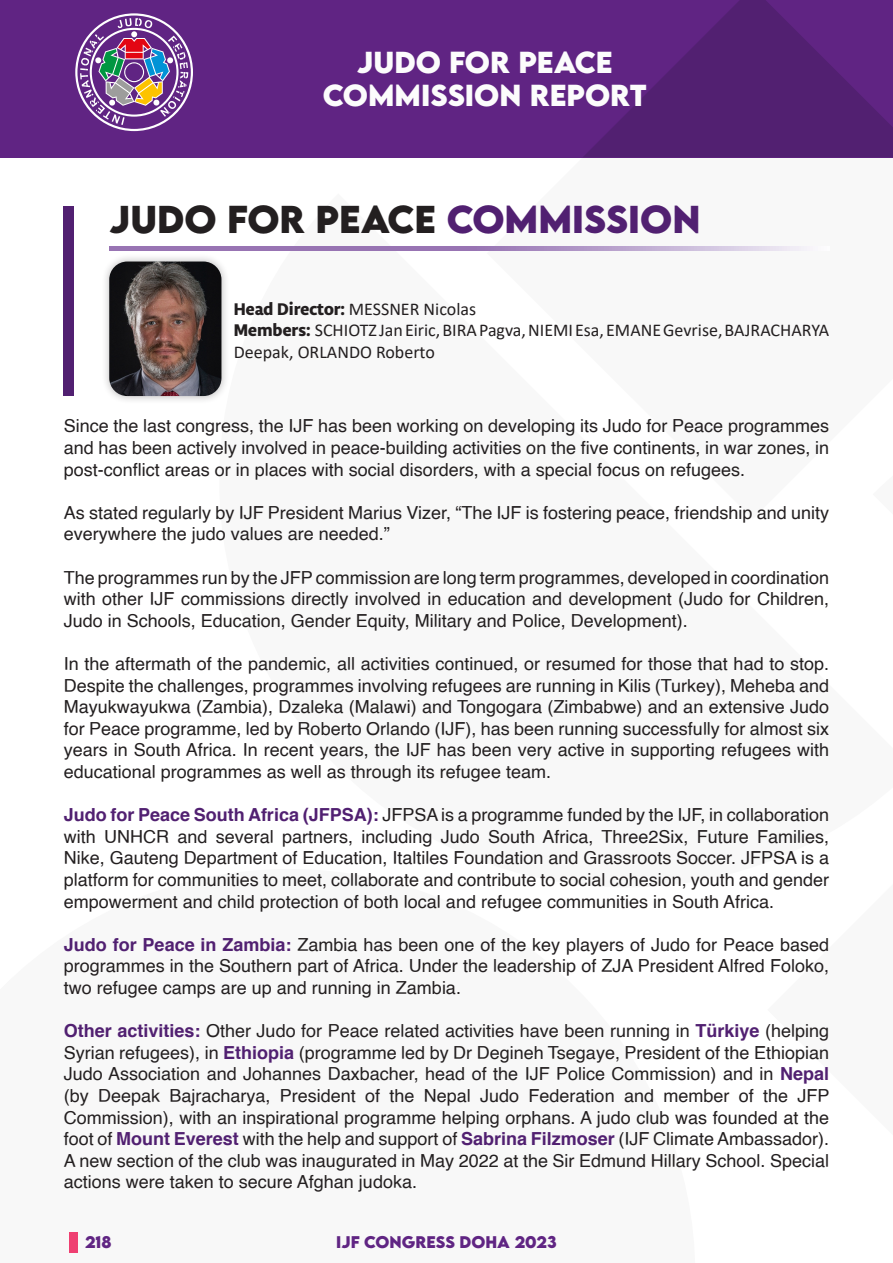
<style>
.page{position:relative;width:893px;height:1263px;background:#fff}
.page>*{position:absolute;margin:0;border:0;box-sizing:border-box;transform-origin:0 0}
.Titre___Fonction{font:700 34.5px "LEMONMILK";color:#231f20}
.Page_headtitle{font:700 27px "LEMONMILK";color:#fcfcfc}
.Texte_contenu{font:18px/21.6px "Helvetica";color:#231f20;text-align:justify}
.Texte_membres_commis{font:18px/21.6px "Calibri";color:#231f20}
.t1{font:700 15px "LEMONMILK";color:#602583}
.s1{color:#512071}
.s2{font-family:"Libertad";font-weight:800}
.s3{font-weight:700;color:#512071}
</style>
<div class="page">
<div style="left:0;top:0;width:893px;height:157px;background:#602483"></div>
<svg style="left:584px;top:0;width:309px;height:157px;fill:#522071"></svg>
<svg style="left:75px;top:13px;width:118px;height:118px"></svg>
<div style="left:69px;top:1232px;width:8px;height:20px;background:#ef3f71"></div>
<div style="left:64px;top:206px;width:10px;height:190px;background:#512071"></div>
<div style="left:101px;top:253px;width:129px;height:151px;background:#231f20;opacity:.3"></div>
<img style="left:109px;top:261px;width:112px;height:135px">
<svg style="left:109px;top:246px;width:704px;height:5px;background:#ac90c2"></svg>
<p class="Page_headtitle" style="left:357px;top:44px;width:257px">JUDO FOR PEACE</p>
<p class="Page_headtitle" style="left:323px;top:77px;width:325px">COMMISSION REPORT</p>
<p class="Titre___Fonction" style="left:109px;top:196px;width:593px">JUDO FOR PEACE <span class="s1">COMMISSION</span></p>
<p class="Texte_membres_commis" style="left:234px;top:297px;width:244px"><span class="s2">Head Director:</span> MESSNER Nicolas</p>
<p class="Texte_membres_commis" style="left:234px;top:319px;width:597px"><span class="s2">Members:</span> SCHIOTZ Jan Eiric, BIRA Pagva, NIEMI Esa, EMANE Gevrise, BAJRACHARYA<br>Deepak, ORLANDO Roberto</p>
<p class="Texte_contenu" style="left:64px;top:416px;width:767px">Since the last congress, the IJF has been working on developing its Judo for Peace programmes and has been actively involved in peace-building activities on the five continents, in war zones, in post-conflict areas or in places with social disorders, with a special focus on refugees.</p>
<p class="Texte_contenu" style="left:64px;top:502px;width:767px">As stated regularly by IJF President Marius Vizer, “The IJF is fostering peace, friendship and unity everywhere the judo values are needed.”</p>
<p class="Texte_contenu" style="left:64px;top:567px;width:767px">The programmes run by the JFP commission are long term programmes, developed in coordination with other IJF commissions directly involved in education and development (Judo for Children, Judo in Schools, Education, Gender Equity, Military and Police, Development).</p>
<p class="Texte_contenu" style="left:64px;top:653px;width:767px">In the aftermath of the pandemic, all activities continued, or resumed for those that had to stop.<br>Despite the challenges, programmes involving refugees are running in Kilis (Turkey), Meheba and Mayukwayukwa (Zambia), Dzaleka (Malawi) and Tongogara (Zimbabwe) and an extensive Judo for Peace programme, led by Roberto Orlando (IJF), has been running successfully for almost six years in South Africa. In recent years, the IJF has been very active in supporting refugees with educational programmes as well as through its refugee team.</p>
<p class="Texte_contenu" style="left:64px;top:805px;width:767px"><span class="s3">Judo for Peace South Africa (JFPSA):</span> JFPSA is a programme funded by the IJF, in collaboration with UNHCR and several partners, including Judo South Africa, Three2Six, Future Families, Nike, Gauteng Department of Education, Italtiles Foundation and Grassroots Soccer. JFPSA is a platform for communities to meet, collaborate and contribute to social cohesion, youth and gender empowerment and child protection of both local and refugee communities in South Africa.</p>
<p class="Texte_contenu" style="left:64px;top:934px;width:767px"><span class="s3">Judo for Peace in Zambia:</span> Zambia has been one of the key players of Judo for Peace based programmes in the Southern part of Africa. Under the leadership of ZJA President Alfred Foloko, two refugee camps are up and running in Zambia.</p>
<p class="Texte_contenu" style="left:64px;top:1021px;width:767px"><span class="s3">Other activities:</span> Other Judo for Peace related activities have been running in <span class="s3">Türkiye</span> (helping Syrian refugees), in <span class="s3">Ethiopia</span> (programme led by Dr Degineh Tsegaye, President of the Ethiopian Judo Association and Johannes Daxbacher, head of the IJF Police Commission) and in <span class="s3">Nepal </span>(by Deepak Bajracharya, President of the Nepal Judo Federation and member of the JFP Commission), with an inspirational programme helping orphans. A judo club was founded at the foot of <span class="s3">Mount Everest</span> with the help and support of <span class="s3">Sabrina Filzmoser</span> (IJF Climate Ambassador).<br>A new section of the club was inaugurated in May 2022 at the Sir Edmund Hillary School. Special actions were taken to secure Afghan judoka.</p>
<p class="t1" style="left:85px;top:1232px;width:28px">218</p>
<p class="t1" style="left:336px;top:1232px;width:222px">IJF CONGRESS DOHA 2023</p>
</div>
